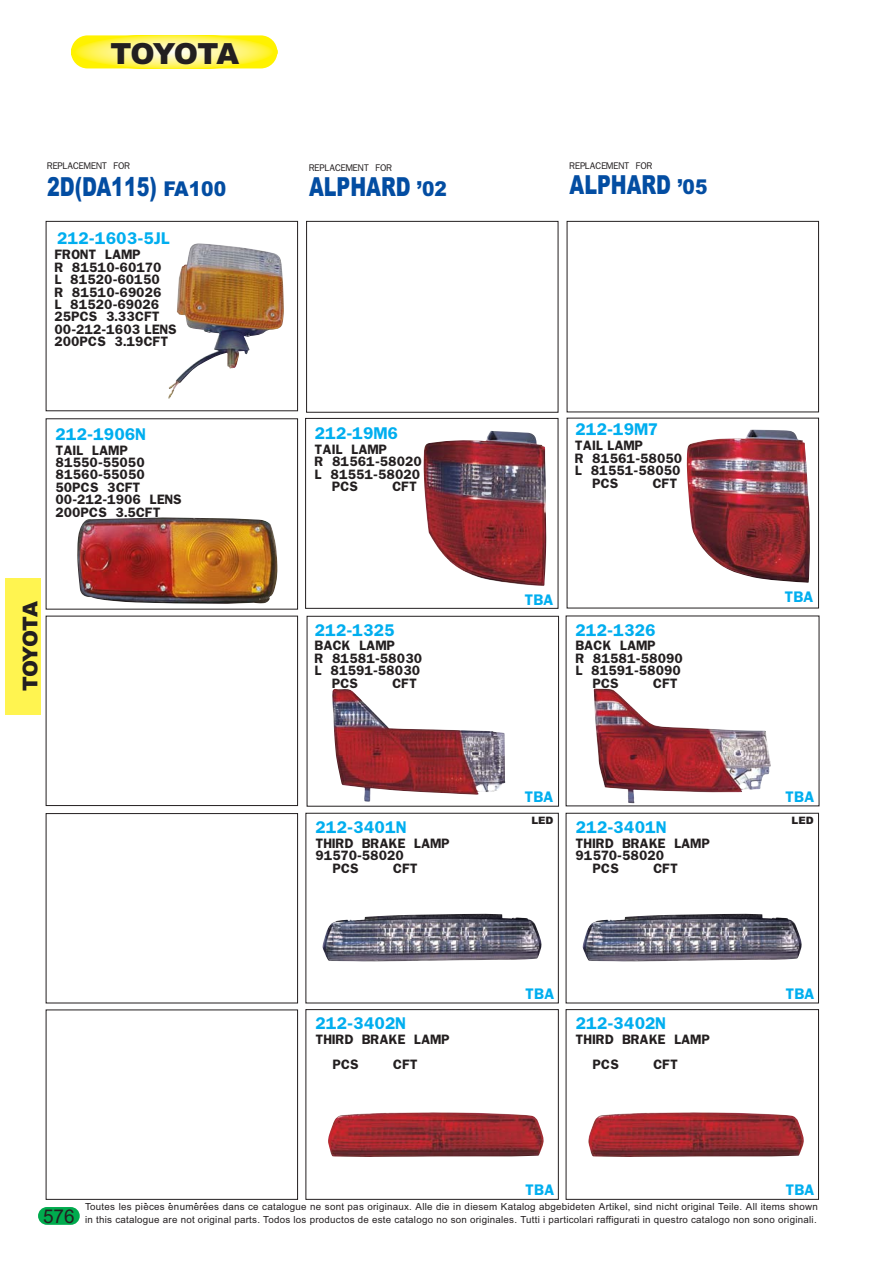
<style>
.page{position:relative;width:893px;height:1263px;background:#fff}
.page>*{position:absolute;margin:0;border:0;box-sizing:border-box;transform-origin:0 0}
.t1{font:900 29.1px "Arial";letter-spacing:-.06em;color:#231f20}
.t2{font:900 26.25px "Arial";color:#034da2;scale:.73 1}
.t3{font:900 20.4px "Arial";letter-spacing:-.06em;color:#231f20}
.t4{font:18.9px "Arial";color:#231f20}
.t5{font:14.55px "Franklin Demi";color:#00aeef}
.t6{font:13.2px "Franklin Demi";color:#00aeef}
.t7{font:11.7px/12.5px "Franklin Demi";color:#231f20}
.t8{font:900 10.2px "Arial";color:#231f20}
.t9{font:9.75px/13.2px "Arial";letter-spacing:.025em;color:#231f20}
.t10{font:8.25px "Franklin";color:#231f20}
.s1{font-size:20.4px}
</style>
<div class="page">
<div style="left:38px;top:1207px;width:42px;height:18px;background:#00ab4e;border-radius:9px"></div>
<div style="left:5px;top:578px;width:36px;height:137px;background:#fff450"></div>
<svg style="left:71px;top:35px;width:206px;height:33px;background:#fff564"></svg>
<svg style="left:45px;top:813px;width:253px;height:387px"></svg>
<svg style="left:45px;top:221px;width:514px;height:585px"></svg>
<img style="left:423px;top:431px;width:123px;height:157px">
<div style="left:305px;top:418px;width:253px;height:191px;border:1px solid #231f20"></div>
<img style="left:332px;top:689px;width:175px;height:113px">
<div style="left:307px;top:616px;width:252px;height:191px;border:1px solid #231f20"></div>
<div style="left:567px;top:221px;width:252px;height:191px;border:1px solid #231f20"></div>
<img style="left:686px;top:429px;width:124px;height:154px">
<img style="left:593px;top:688px;width:178px;height:116px">
<img style="left:582px;top:914px;width:220px;height:48px">
<div style="left:566px;top:813px;width:253px;height:190px;border:1px solid #231f20"></div>
<img style="left:588px;top:1112px;width:216px;height:45px">
<div style="left:566px;top:1009px;width:253px;height:191px;border:1px solid #231f20"></div>
<img style="left:322px;top:914px;width:220px;height:48px">
<div style="left:305px;top:813px;width:254px;height:190px;border:1px solid #231f20"></div>
<img style="left:328px;top:1112px;width:216px;height:45px">
<div style="left:305px;top:1009px;width:254px;height:191px;border:1px solid #231f20"></div>
<h1 class="t1" style="left:111px;top:37px;width:130px">TOYOTA</h1>
<p class="t10" style="left:47px;top:162px;width:84px">REPLACEMENT FOR</p>
<p class="t10" style="left:309px;top:164px;width:84px">REPLACEMENT FOR</p>
<h2 class="t2" style="left:309px;top:172px;width:190px">ALPHARD <span class="s1">’02</span></h2>
<h2 class="t2" style="left:47px;top:172px;width:247px">2D(DA115) <span class="s1">FA100</span></h2>
<p class="t5" style="left:57px;top:232px;width:114px">212-1603-5JL</p>
<p class="t7" style="left:54px;top:250px;width:124px">FRONT LAMP<br>R 81510-60170<br>L 81520-60150<br>R 81510-69026<br>L 81520-69026<br>25PCS 3.33CFT<br>00-212-1603 LENS<br>200PCS 3.19CFT</p>
<p class="t5" style="left:55px;top:429px;width:92px">212-1906N</p>
<p class="t7" style="left:55px;top:445px;width:128px">TAIL LAMP<br>81550-55050<br>81560-55050<br>50PCS 3CFT<br>00-212-1906 LENS<br>200PCS 3.5CFT</p>
<p class="t5" style="left:315px;top:427px;width:85px">212-19M6</p>
<p class="t7" style="left:315px;top:444px;width:74px">TAIL LAMP</p>
<p class="t7" style="left:315px;top:457px;width:109px">R 81561-58020</p>
<p class="t7" style="left:315px;top:469px;width:107px">L 81551-58020</p>
<p class="t7" style="left:332px;top:482px;width:28px">PCS</p>
<p class="t7" style="left:392px;top:482px;width:26px">CFT</p>
<h3 class="t3" style="left:19px;top:691px;width:92px;rotate:-90deg">TOYOTA</h3>
<p class="t5" style="left:315px;top:624px;width:81px">212-1325</p>
<p class="t7" style="left:315px;top:641px;width:82px">BACK LAMP</p>
<p class="t7" style="left:315px;top:653px;width:109px">R 81581-58030</p>
<p class="t7" style="left:315px;top:666px;width:107px">L 81591-58030</p>
<p class="t7" style="left:332px;top:678px;width:28px">PCS</p>
<p class="t7" style="left:392px;top:678px;width:26px">CFT</p>
<p class="t5" style="left:315px;top:821px;width:92px">212-3401N</p>
<p class="t7" style="left:315px;top:839px;width:136px">THIRD BRAKE LAMP</p>
<p class="t7" style="left:315px;top:851px;width:90px">91570-58020</p>
<p class="t7" style="left:332px;top:863px;width:28px">PCS</p>
<p class="t7" style="left:393px;top:863px;width:26px">CFT</p>
<p class="t5" style="left:315px;top:1018px;width:92px">212-3402N</p>
<p class="t7" style="left:332px;top:1029px;width:119px;line-height:24.8px;text-indent:-17px">THIRD BRAKE LAMP<br>PCS</p>
<p class="t7" style="left:393px;top:1060px;width:26px">CFT</p>
<p class="t10" style="left:570px;top:162px;width:84px">REPLACEMENT FOR</p>
<h2 class="t2" style="left:570px;top:170px;width:190px">ALPHARD <span class="s1">’05</span></h2>
<p class="t5" style="left:575px;top:423px;width:84px">212-19M7</p>
<p class="t7" style="left:575px;top:441px;width:69px">TAIL LAMP</p>
<p class="t7" style="left:575px;top:453px;width:109px">R 81561-58050</p>
<p class="t7" style="left:575px;top:466px;width:107px">L 81551-58050</p>
<p class="t7" style="left:592px;top:478px;width:28px">PCS</p>
<p class="t7" style="left:652px;top:478px;width:26px">CFT</p>
<p class="t6" style="left:524px;top:594px;width:31px">TBA</p>
<p class="t6" style="left:784px;top:592px;width:31px">TBA</p>
<p class="t5" style="left:575px;top:624px;width:82px">212-1326</p>
<p class="t7" style="left:575px;top:641px;width:82px">BACK LAMP</p>
<p class="t7" style="left:575px;top:653px;width:109px">R 81581-58090</p>
<p class="t7" style="left:575px;top:666px;width:107px">L 81591-58090</p>
<p class="t7" style="left:592px;top:678px;width:28px">PCS</p>
<p class="t7" style="left:653px;top:678px;width:26px">CFT</p>
<p class="t6" style="left:524px;top:791px;width:31px">TBA</p>
<p class="t6" style="left:785px;top:791px;width:31px">TBA</p>
<p class="t8" style="left:531px;top:815px;width:24px">LED</p>
<p class="t5" style="left:576px;top:821px;width:92px">212-3401N</p>
<p class="t7" style="left:576px;top:839px;width:136px">THIRD BRAKE LAMP</p>
<p class="t7" style="left:576px;top:851px;width:90px">91570-58020</p>
<p class="t7" style="left:593px;top:863px;width:28px">PCS</p>
<p class="t7" style="left:653px;top:863px;width:26px">CFT</p>
<p class="t8" style="left:791px;top:815px;width:24px">LED</p>
<p class="t6" style="left:525px;top:989px;width:31px">TBA</p>
<p class="t6" style="left:785px;top:989px;width:31px">TBA</p>
<p class="t5" style="left:576px;top:1018px;width:92px">212-3402N</p>
<p class="t7" style="left:593px;top:1029px;width:119px;line-height:24.8px;text-indent:-17px">THIRD BRAKE LAMP<br>PCS</p>
<p class="t7" style="left:653px;top:1060px;width:26px">CFT</p>
<p class="t6" style="left:525px;top:1185px;width:31px">TBA</p>
<p class="t6" style="left:785px;top:1185px;width:31px">TBA</p>
<h3 class="t4" style="left:43px;top:1209px;width:33px">576</h3>
<p class="t9" style="left:85px;top:1201px;width:734px">Toutes les pieces enumerees dans ce catalogue ne sont pas originaux. Alle die in diesem Katalog abgebideten Artikel, sind nicht original Teile. All items shown in this catalogue are not original parts. Todos los productos de este catalogo no son originales. Tutti i particolari raffigurati in questro catalogo non sono originali.</p>
</div>
